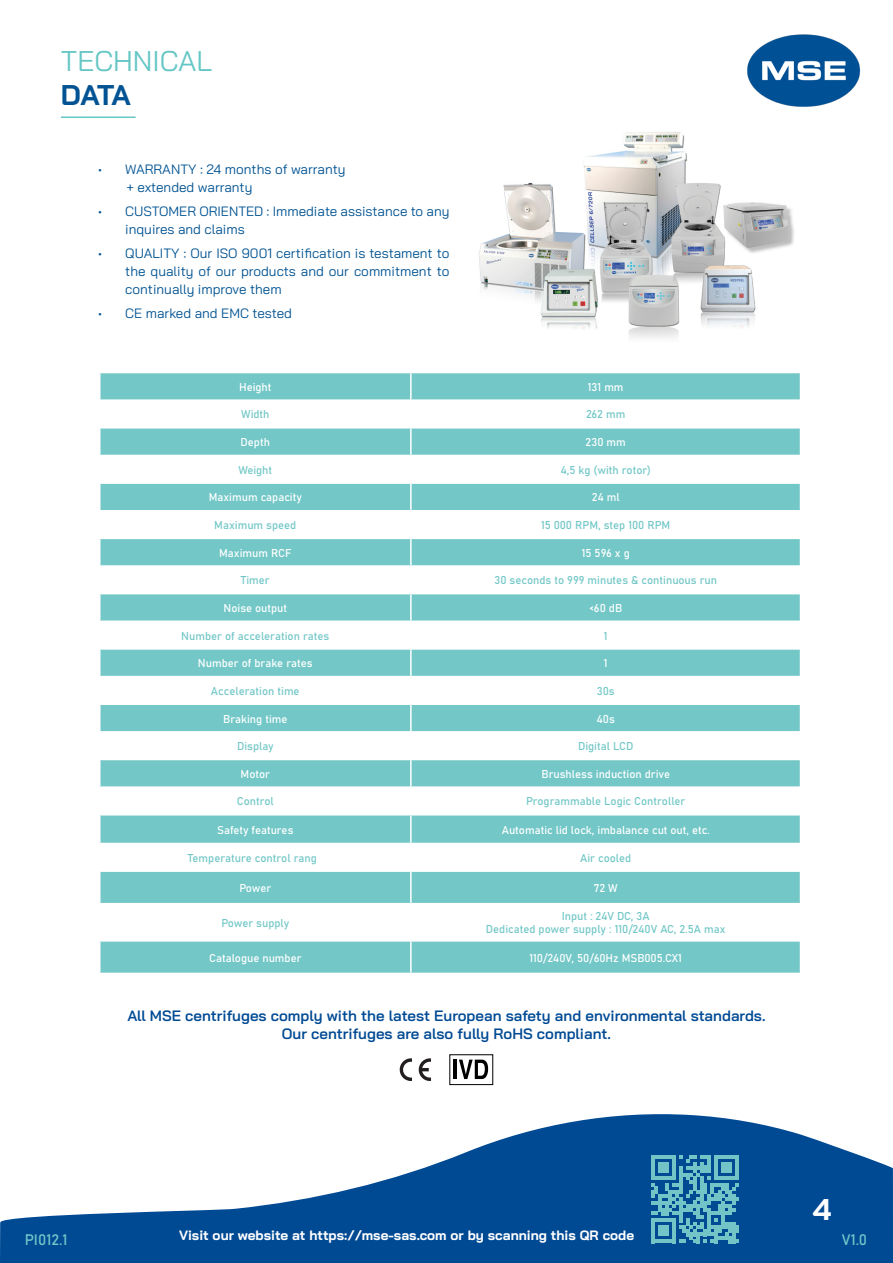
<style>
.page{position:relative;width:893px;height:1263px;background:#fff}
.page>*{position:absolute;margin:0;border:0;box-sizing:border-box;transform-origin:0 0}
.t1{font:700 30px "Bai Jamjuree";color:#fff}
.t2{font:28.5px "Bai Jamjuree";color:#65c7c5}
.t3{font:700 28.5px "Bai Jamjuree";color:#015394}
.t4{font:600 15px "Bai Jamjuree";color:#004a94}
.t5{font:15px "Bahnschrift";color:#73c7c7}
.t6{font:13.5px/18px "Bai Jamjuree";color:#015392}
.t7{font:700 13.5px "Bai Jamjuree";color:#fff}
.t8{font:11.25px "Bahnschrift";color:#73c7c7}
.t9{font:11.25px "Bahnschrift";color:#fff}
.s1{color:#fff}
</style>
<div class="page">
<svg style="left:0;top:1114px;width:893px;height:149px;fill:#004a94"></svg>
<img style="left:747px;top:34px;width:114px;height:73px">
<img style="left:479px;top:132px;width:315px;height:206px">
<hr style="left:61px;top:116px;width:75px;height:2px;background:#65c7c5">
<div style="left:101px;top:941px;width:697px;height:32px;background:#73c7c7"></div>
<div style="left:101px;top:373px;width:697px;height:26px;background:#73c7c7"></div>
<svg style="left:101px;top:429px;width:697px;height:474px;fill:#73c7c7"></svg>
<hr style="left:410px;top:429px;width:2px;height:26px;background:#fff">
<hr style="left:410px;top:484px;width:2px;height:26px;background:#fff">
<hr style="left:410px;top:539px;width:2px;height:26px;background:#fff">
<hr style="left:410px;top:594px;width:2px;height:26px;background:#fff">
<hr style="left:410px;top:373px;width:2px;height:26px;background:#fff">
<hr style="left:99px;top:455px;width:312px;height:1px;background:#fff">
<hr style="left:99px;top:482px;width:312px;height:2px;background:#fff">
<hr style="left:410px;top:456px;width:2px;height:26px;background:#fff">
<hr style="left:411px;top:455px;width:390px;height:1px;background:#fff">
<hr style="left:411px;top:482px;width:390px;height:2px;background:#fff">
<hr style="left:99px;top:510px;width:312px;height:1px;background:#fff">
<hr style="left:99px;top:538px;width:312px;height:1px;background:#fff">
<hr style="left:410px;top:511px;width:2px;height:27px;background:#fff">
<hr style="left:411px;top:510px;width:390px;height:1px;background:#fff">
<hr style="left:411px;top:538px;width:390px;height:1px;background:#fff">
<hr style="left:99px;top:565px;width:312px;height:2px;background:#fff">
<hr style="left:99px;top:593px;width:312px;height:1px;background:#fff">
<hr style="left:410px;top:567px;width:2px;height:26px;background:#fff">
<hr style="left:411px;top:565px;width:390px;height:2px;background:#fff">
<hr style="left:411px;top:593px;width:390px;height:1px;background:#fff">
<hr style="left:99px;top:620px;width:312px;height:2px;background:#fff">
<hr style="left:410px;top:622px;width:2px;height:26px;background:#fff">
<hr style="left:411px;top:620px;width:390px;height:2px;background:#fff">
<hr style="left:410px;top:677px;width:2px;height:26px;background:#fff">
<hr style="left:410px;top:733px;width:2px;height:26px;background:#fff">
<hr style="left:410px;top:788px;width:2px;height:26px;background:#fff">
<hr style="left:410px;top:844px;width:2px;height:26px;background:#fff">
<hr style="left:99px;top:648px;width:312px;height:2px;background:#fff">
<hr style="left:99px;top:676px;width:312px;height:1px;background:#fff">
<hr style="left:410px;top:650px;width:2px;height:26px;background:#fff">
<hr style="left:411px;top:648px;width:390px;height:2px;background:#fff">
<hr style="left:411px;top:676px;width:390px;height:1px;background:#fff">
<hr style="left:99px;top:703px;width:312px;height:2px;background:#fff">
<hr style="left:99px;top:731px;width:312px;height:2px;background:#fff">
<hr style="left:410px;top:705px;width:2px;height:26px;background:#fff">
<hr style="left:411px;top:703px;width:390px;height:2px;background:#fff">
<hr style="left:411px;top:731px;width:390px;height:2px;background:#fff">
<hr style="left:99px;top:759px;width:312px;height:1px;background:#fff">
<hr style="left:99px;top:786px;width:312px;height:2px;background:#fff">
<hr style="left:410px;top:760px;width:2px;height:26px;background:#fff">
<hr style="left:411px;top:759px;width:390px;height:1px;background:#fff">
<hr style="left:411px;top:786px;width:390px;height:2px;background:#fff">
<hr style="left:99px;top:814px;width:312px;height:1px;background:#fff">
<hr style="left:99px;top:843px;width:312px;height:1px;background:#fff">
<hr style="left:410px;top:815px;width:2px;height:28px;background:#fff">
<hr style="left:411px;top:814px;width:390px;height:1px;background:#fff">
<hr style="left:411px;top:843px;width:390px;height:1px;background:#fff">
<hr style="left:99px;top:870px;width:312px;height:2px;background:#fff">
<hr style="left:410px;top:872px;width:2px;height:31px;background:#fff">
<hr style="left:411px;top:870px;width:390px;height:2px;background:#fff">
<hr style="left:410px;top:941px;width:2px;height:32px;background:#fff">
<svg style="left:651px;top:1155px;width:88px;height:88px;background:#4593b2"></svg>
<hr style="left:454px;top:1059px;width:3px;height:20px;background:#000">
<svg style="left:459px;top:1059px;width:29px;height:20px"></svg>
<div style="left:449px;top:1054px;width:44px;height:31px;border:1px solid #000"></div>
<svg style="left:418px;top:1058px;width:13px;height:23px"></svg>
<svg style="left:400px;top:1058px;width:12px;height:23px"></svg>
<p class="t2" style="left:61px;top:36px;width:153px">TECHNICAL</p>
<p class="t3" style="left:61px;top:78px;width:71px">DATA</p>
<p class="t6" style="left:98px;top:160px;width:249px">• WARRANTY : 24 months of warranty</p>
<p class="t6" style="left:126px;top:178px;width:128px">+ extended warranty</p>
<p class="t6" style="left:125px;top:202px;width:326px;text-indent:-27px">• CUSTOMER ORIENTED : Immediate assistance to any inquires and claims</p>
<p class="t6" style="left:125px;top:244px;width:326px;text-align:justify;text-indent:-27px">• QUALITY : Our ISO 9001 certification is testament to the quality of our products and our commitment to continually improve them</p>
<p class="t6" style="left:98px;top:304px;width:195px">• CE marked and EMC tested</p>
<p class="t9" style="left:239px;top:378px;width:34px">Height</p>
<p class="t9" style="left:588px;top:378px;width:37px">131 mm</p>
<p class="t8" style="left:241px;top:406px;width:30px">Width</p>
<p class="t8" style="left:586px;top:406px;width:41px">262 mm</p>
<p class="t9" style="left:241px;top:434px;width:31px">Depth</p>
<p class="t9" style="left:586px;top:434px;width:42px">230 mm</p>
<p class="t8" style="left:238px;top:461px;width:35px">Weight</p>
<p class="t8" style="left:560px;top:461px;width:92px">4,5 kg (with rotor)</p>
<p class="t9" style="left:209px;top:489px;width:95px">Maximum capacity</p>
<p class="t9" style="left:592px;top:489px;width:29px">24 ml</p>
<p class="t8" style="left:214px;top:516px;width:84px">Maximum speed</p>
<p class="t8" style="left:541px;top:516px;width:131px">15 000 RPM, step 100 RPM</p>
<p class="t9" style="left:219px;top:544px;width:74px">Maximum RCF</p>
<p class="t9" style="left:582px;top:544px;width:50px">15 596 x g</p>
<p class="t8" style="left:241px;top:572px;width:30px">Timer</p>
<p class="t8" style="left:494px;top:572px;width:224px">30 seconds to 999 minutes &amp; continuous run</p>
<p class="t9" style="left:224px;top:599px;width:65px">Noise output</p>
<p class="t9" style="left:589px;top:599px;width:35px">&lt;60 dB</p>
<p class="t8" style="left:181px;top:627px;width:150px">Number of acceleration rates</p>
<p class="t8" style="left:604px;top:627px;width:5px">1</p>
<p class="t9" style="left:198px;top:655px;width:116px">Number of brake rates</p>
<p class="t9" style="left:604px;top:655px;width:5px">1</p>
<p class="t8" style="left:211px;top:682px;width:90px">Acceleration time</p>
<p class="t8" style="left:597px;top:682px;width:19px">30s</p>
<p class="t9" style="left:223px;top:710px;width:66px">Braking time</p>
<p class="t9" style="left:597px;top:710px;width:20px">40s</p>
<p class="t8" style="left:237px;top:738px;width:38px">Display</p>
<p class="t8" style="left:578px;top:738px;width:57px">Digital LCD</p>
<p class="t9" style="left:241px;top:765px;width:31px">Motor</p>
<p class="t9" style="left:541px;top:765px;width:130px">Brushless induction drive</p>
<p class="t8" style="left:237px;top:793px;width:39px">Control</p>
<p class="t8" style="left:526px;top:793px;width:161px">Programmable Logic Controller</p>
<p class="t9" style="left:217px;top:821px;width:78px">Safety features</p>
<p class="t9" style="left:502px;top:821px;width:209px">Automatic lid lock, imbalance cut out, etc.</p>
<p class="t8" style="left:188px;top:849px;width:137px">Temperature control rang<span class="s1">e</span></p>
<p class="t8" style="left:580px;top:849px;width:53px">Air cooled</p>
<p class="t9" style="left:239px;top:879px;width:33px">Power</p>
<p class="t9" style="left:594px;top:879px;width:26px">72 W</p>
<p class="t8" style="left:221px;top:914px;width:69px">Power supply</p>
<p class="t8" style="left:562px;top:907px;width:89px">Input : 24V DC, 3A</p>
<p class="t8" style="left:486px;top:921px;width:241px">Dedicated power supply : 110/240V AC, 2.5A max</p>
<p class="t9" style="left:209px;top:949px;width:94px">Catalogue number</p>
<p class="t9" style="left:529px;top:949px;width:154px">110/240V, 50/60Hz MSB005.CX1</p>
<p class="t4" style="left:127px;top:1007px;width:640px">All MSE centrifuges comply with the latest European safety and environmental standards.</p>
<p class="t4" style="left:282px;top:1025px;width:331px">Our centrifuges are also fully RoHS compliant.</p>
<h1 class="t1" style="left:813px;top:1192px;width:20px">4</h1>
<p class="t7" style="left:179px;top:1227px;width:457px">Visit our website at https://mse-sas.com or by scanning this QR code</p>
<p class="t5" style="left:25px;top:1228px;width:44px">PI012.1</p>
<p class="t5" style="left:842px;top:1228px;width:27px">V1.0</p>
</div>
